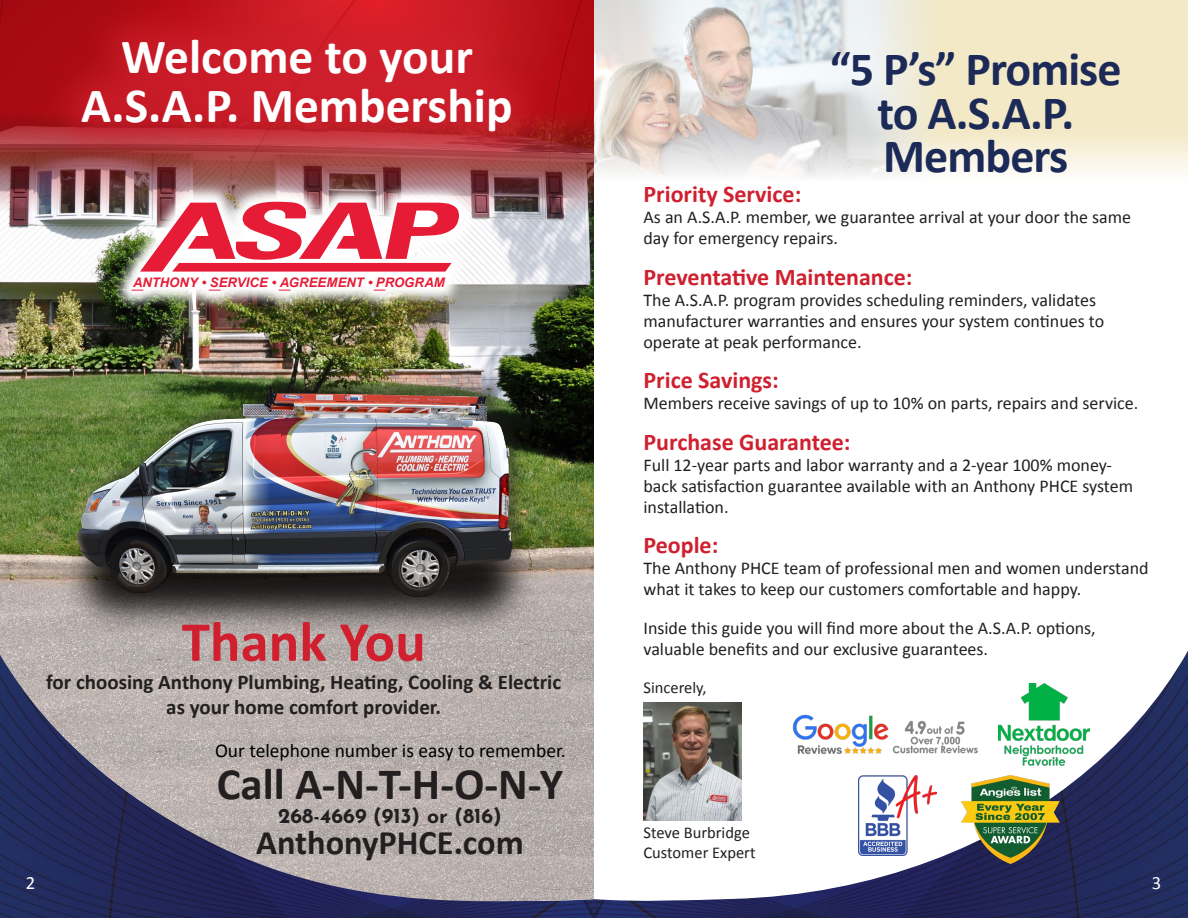
<style>
.page{position:relative;width:1188px;height:918px;background:#fff}
.page>*{position:absolute;margin:0;border:0;box-sizing:border-box;transform-origin:0 0}
.t1{font:700 57px "Calibri";color:#d0202f}
.t2{font:700 49.5px/48.4px "Calibri";color:#fff;text-align:center}
.t3{font:700 48px/43.5px "Calibri";letter-spacing:-.02em;color:#1c2a57;text-align:center}
.t4{font:700 45px "Calibri";color:#231f20}
.t5{font:700 34.5px "Calibri";color:#231f20}
.t6{font:700 24px "Calibri";color:#cf202f}
.t7{font:700 21px/25.2px "Calibri";color:#231f20;text-align:center}
.t8{font:700 21px "Josefin Sans";color:#231f20}
.t9{font:19.5px "Calibri";color:#000}
.t10{font:18.75px "Calibri";color:#fff}
.t11{font:18px/21px "Calibri";color:#231f20}
.t12{font:16.5px/19.5px "Calibri";color:#231f20}
.t13{font:italic 700 13.2px "Arial";color:#e61c36}
</style>
<div class="page">
<img style="left:0;top:651px;width:1188px;height:267px">
<img style="left:0;top:37px;width:594px;height:866px">
<div style="left:39px;top:0;width:516px;height:174px;background:#d0202f;opacity:.75"></div>
<img style="left:113px;top:182px;width:365px;height:128px">
<svg style="left:140px;top:202px;width:319px;height:70px"></svg>
<svg style="left:279px;top:290px;width:12px;height:1px"></svg>
<img style="left:8px;top:350px;width:578px;height:298px">
<svg style="left:968px;top:0;width:220px;height:173px;background:#f4ebcc"></svg>
<img style="left:594px;top:0;width:374px;height:177px">
<img style="left:644px;top:702px;width:98px;height:118px">
<img style="left:858px;top:775px;width:79px;height:80px">
<img style="left:961px;top:776px;width:102px;height:88px">
<img style="left:792px;top:712px;width:185px;height:48px">
<img style="left:999px;top:684px;width:90px;height:84px">
<h2 class="t2" style="left:81px;top:31px;width:433px">Welcome to your<br>A.S.A.P. Membership</h2>
<p class="t13" style="left:133px;top:274px;width:313px">ANTHONY • SERVICE • AGREEMENT • PROGRAM</p>
<p class="t10" style="left:26px;top:871px;width:11px">2</p>
<h1 class="t1" style="left:182px;top:602px;width:246px">Thank You</h1>
<p class="t7" style="left:46px;top:669px;width:516px">for choosing Anthony Plumbing, Heating, Cooling &amp; Electric as your home comfort provider.</p>
<p class="t9" style="left:215px;top:738px;width:352px">Our telephone number is easy to remember.</p>
<h3 class="t4" style="left:217px;top:752px;width:348px">Call A-N-T-H-O-N-Y</h3>
<p class="t8" style="left:278px;top:797px;width:225px">268-4669 (913) or (816)</p>
<h3 class="t5" style="left:256px;top:818px;width:269px">AnthonyPHCE.com</h3>
<h3 class="t3" style="left:830px;top:46px;width:293px">“5 P’s” Promise to A.S.A.P.<br>Members</h3>
<h3 class="t6" style="left:644px;top:177px;width:159px">Priority Service:</h3>
<p class="t11" style="left:644px;top:206px;width:489px">As an A.S.A.P. member, we guarantee arrival at your door the same day for emergency repairs.</p>
<h3 class="t6" style="left:644px;top:260px;width:271px">Preventative Maintenance:</h3>
<p class="t11" style="left:644px;top:288px;width:462px">The A.S.A.P. program provides scheduling reminders, validates manufacturer warranties and ensures your system continues to operate at peak performance.</p>
<h3 class="t6" style="left:644px;top:363px;width:137px">Price Savings:</h3>
<p class="t11" style="left:644px;top:392px;width:496px">Members receive savings of up to 10% on parts, repairs and service.</p>
<h3 class="t6" style="left:644px;top:425px;width:209px">Purchase Guarantee:</h3>
<p class="t11" style="left:644px;top:453px;width:491px">Full 12-year parts and labor warranty and a 2-year 100% money&shy;back satisfaction guarantee available with an Anthony PHCE system installation.</p>
<h3 class="t6" style="left:644px;top:528px;width:76px">People:</h3>
<p class="t11" style="left:644px;top:557px;width:507px">The Anthony PHCE team of professional men and women understand what it takes to keep our customers comfortable and happy.</p>
<p class="t11" style="left:644px;top:617px;width:454px">Inside this guide you will find more about the A.S.A.P. options, valuable benefits and our exclusive guarantees.</p>
<p class="t12" style="left:644px;top:677px;width:65px">Sincerely,</p>
<p class="t12" style="left:644px;top:822px;width:114px">Steve Burbridge<br>Customer Expert</p>
<p class="t10" style="left:1152px;top:872px;width:11px">3</p>
</div>
